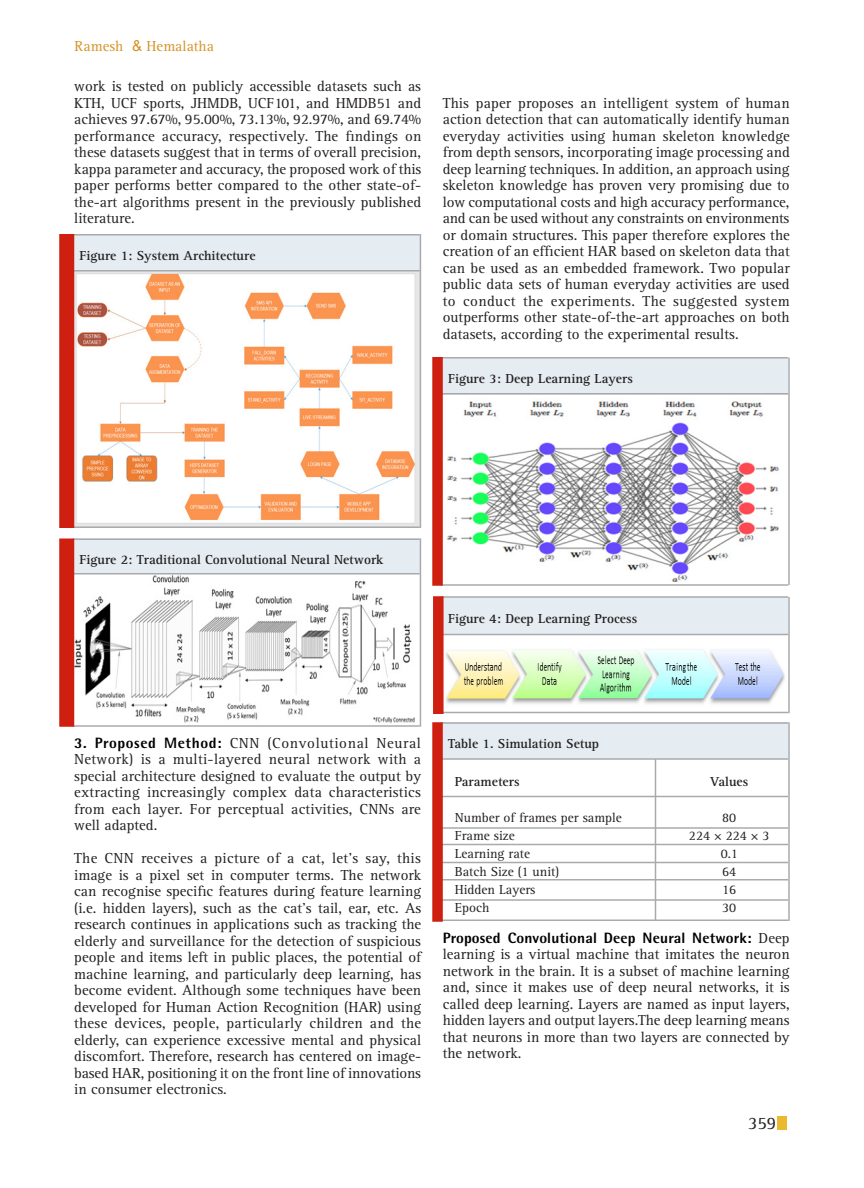
<style>
.page{position:relative;width:864px;height:1188px;background:#fff}
.page>*{position:absolute;margin:0;border:0;box-sizing:border-box;transform-origin:0 0}
.t1{font:18px "Rotis Serif Std";color:#231f20}
.Body_text{font:15px/16.5px "Rotis Serif Std";color:#231f20;text-align:justify}
.Body_text-2{font:15px "Rotis Serif Std";color:#d69429}
.Body_text-3{font:700 13.5px "Rotis Serif Std";color:#231f20}
.Body_text-4{font:13.5px "Rotis Serif Std";color:#231f20}
.s1{font-family:"Arial"}
.s2{font-family:"Rotis Semi Sans Std";font-weight:800;color:#000}
</style>
<div class="page">
<div style="left:777px;top:1116px;width:10px;height:14px;background:#eaba2e"></div>
<img style="left:74px;top:272px;width:346px;height:254px">
<div style="left:73px;top:235px;width:347px;height:35px;background:#e5ecf2"></div>
<hr style="left:73px;top:234px;width:347px;height:2px;background:#a8aaad">
<hr style="left:73px;top:270px;width:347px;height:2px;background:#a8aaad">
<hr style="left:73px;top:526px;width:347px;height:2px;background:#a8aaad">
<hr style="left:420px;top:234px;width:1px;height:294px;background:#a8aaad">
<div style="left:59px;top:234px;width:15px;height:294px;background:#ce1f10"></div>
<img style="left:74px;top:574px;width:346px;height:151px">
<div style="left:73px;top:538px;width:347px;height:35px;background:#e5ecf2"></div>
<hr style="left:73px;top:538px;width:347px;height:2px;background:#a8aaad">
<hr style="left:73px;top:573px;width:347px;height:1px;background:#a8aaad">
<hr style="left:73px;top:725px;width:347px;height:2px;background:#a8aaad">
<hr style="left:420px;top:538px;width:1px;height:189px;background:#a8aaad">
<div style="left:59px;top:538px;width:15px;height:189px;background:#ce1f10"></div>
<img style="left:443px;top:394px;width:345px;height:188px">
<div style="left:441px;top:357px;width:347px;height:37px;background:#e5ecf2"></div>
<hr style="left:441px;top:357px;width:347px;height:1px;background:#a8aaad">
<hr style="left:441px;top:393px;width:347px;height:1px;background:#a8aaad">
<hr style="left:441px;top:584px;width:347px;height:2px;background:#a8aaad">
<hr style="left:788px;top:358px;width:2px;height:227px;background:#a8aaad">
<div style="left:432px;top:357px;width:11px;height:229px;background:#ce1f10"></div>
<img style="left:444px;top:635px;width:344px;height:77px">
<div style="left:441px;top:597px;width:347px;height:38px;background:#e5ecf2"></div>
<hr style="left:441px;top:596px;width:347px;height:2px;background:#a8aaad">
<hr style="left:441px;top:634px;width:347px;height:1px;background:#a8aaad">
<hr style="left:441px;top:712px;width:347px;height:1px;background:#a8aaad">
<hr style="left:788px;top:597px;width:2px;height:116px;background:#a8aaad">
<div style="left:433px;top:596px;width:11px;height:118px;background:#ce1f10"></div>
<div style="left:441px;top:722px;width:347px;height:37px;background:#e5ecf2"></div>
<hr style="left:441px;top:722px;width:347px;height:2px;background:#a8aaad">
<hr style="left:441px;top:758px;width:347px;height:2px;background:#a8aaad">
<hr style="left:441px;top:796px;width:347px;height:1px;background:#a8aaad">
<hr style="left:441px;top:920px;width:347px;height:1px;background:#a8aaad">
<hr style="left:441px;top:827px;width:347px;height:2px;background:#a8aaad">
<hr style="left:441px;top:844px;width:347px;height:1px;background:#a8aaad">
<hr style="left:441px;top:862px;width:347px;height:1px;background:#a8aaad">
<hr style="left:441px;top:879px;width:347px;height:1px;background:#a8aaad">
<hr style="left:441px;top:899px;width:347px;height:2px;background:#a8aaad">
<hr style="left:655px;top:759px;width:1px;height:161px;background:#a8aaad">
<hr style="left:788px;top:722px;width:2px;height:199px;background:#a8aaad">
<div style="left:432px;top:722px;width:11px;height:200px;background:#ce1f10"></div>
<p class="Body_text-2" style="left:75px;top:38px;width:141px">Ramesh <span class="s1">&amp;</span> Hemalatha</p>
<p class="Body_text" style="left:74px;top:79px;width:348px">work is tested on publicly accessible datasets such as<br>KTH, UCF sports, JHMDB</p>
<p class="Body_text" style="left:74px;top:95px;width:349px;text-indent:303px">51 and achieves 97.67%, 95.00%, 73.13%, 92.97%, and 69.74% performance accuracy, respectively. The findings on these datasets suggest that in terms of overall precision, kappa parameter and accuracy, the proposed work of this paper performs better compared to the other state-of&shy;the-art algorithms present in the previously published literature.</p>
<p class="Body_text" style="left:443px;top:95px;width:349px">This paper proposes an intelligent system of human action detection that can automatically identify human everyday activities using human skeleton knowledge from depth sensors, incorporating image processing and deep learning techniques. In addition, an approach using skeleton knowledge has proven very promising due to low computational costs and high accuracy performance, and can be used without any constraints on environments or domain structures. This paper therefore explores the creation of an efficient HAR based on skeleton data that can be used as an embedded framework. Two popular public data sets of human everyday activities are used to conduct the experiments. The suggested system outperforms other state-of-the-art approaches on both datasets, according to the experimental results.</p>
<p class="Body_text" style="left:238px;top:95px;width:119px">, UCF101, and HMDB</p>
<p class="Body_text-3" style="left:80px;top:248px;width:178px">Figure 1: System Architecture</p>
<p class="Body_text-3" style="left:448px;top:370px;width:186px">Figure 3: Deep Learning Layers</p>
<p class="Body_text-3" style="left:80px;top:552px;width:306px">Figure 2: Traditional Convolutional Neural Network</p>
<p class="Body_text-3" style="left:448px;top:610px;width:191px">Figure 4: Deep Learning Process</p>
<p class="Body_text" style="left:74px;top:735px;width:349px"><span class="s2">3. Proposed Method:</span> CNN (Convolutional Neural Network) is a multi-layered neural network with a special architecture designed to evaluate the output by extracting increasingly complex data characteristics from each layer. For perceptual activities, CNNs are well adapted.</p>
<p class="Body_text" style="left:74px;top:851px;width:349px">The CNN receives a picture of a cat, let's say, this image is a pixel set in computer terms. The network can recognise specific features during feature learning (i.e. hidden layers), such as the cat's tail, ear, etc. As research continues in applications such as tracking the elderly and surveillance for the detection of suspicious people and items left in public places, the potential of machine learning, and particularly deep learning, has become evident. Although some techniques have been developed for Human Action Recognition (HAR) using these devices, people, particularly children and the elderly, can experience excessive mental and physical discomfort. Therefore, research has centered on image&shy;based HAR, positioning it on the front line of innovations in consumer electronics.</p>
<p class="Body_text-3" style="left:448px;top:735px;width:153px">Table 1. Simulation Setup</p>
<p class="Body_text-3" style="left:455px;top:773px;width:66px">Parameters</p>
<p class="Body_text-3" style="left:710px;top:773px;width:40px">Values</p>
<p class="Body_text-4" style="left:455px;top:809px;width:169px">Number of frames per sample</p>
<p class="Body_text-4" style="left:722px;top:809px;width:16px">80</p>
<p class="Body_text-4" style="left:455px;top:827px;width:62px">Frame size</p>
<p class="Body_text-4" style="left:689px;top:827px;width:82px">224 × 224 × 3</p>
<p class="Body_text-4" style="left:455px;top:845px;width:77px">Learning rate</p>
<p class="Body_text-4" style="left:721px;top:845px;width:19px">0.1</p>
<p class="Body_text-4" style="left:455px;top:863px;width:106px">Batch Size (1 unit)</p>
<p class="Body_text-4" style="left:722px;top:863px;width:16px">64</p>
<p class="Body_text-4" style="left:455px;top:881px;width:82px">Hidden Layers</p>
<p class="Body_text-4" style="left:722px;top:881px;width:16px">16</p>
<p class="Body_text-4" style="left:455px;top:899px;width:36px">Epoch</p>
<p class="Body_text-4" style="left:722px;top:899px;width:16px">30</p>
<p class="Body_text" style="left:443px;top:930px;width:349px"><span class="s2">Proposed Convolutional Deep Neural Network:</span> Deep learning is a virtual machine that imitates the neuron network in the brain. It is a subset of machine learning and, since it makes use of deep neural networks, it is called deep learning. Layers are named as input layers, hidden layers and output layers.The deep learning means that neurons in more than two layers are connected by the network.</p>
<p class="t1" style="left:748px;top:1112px;width:30px">359</p>
</div>
